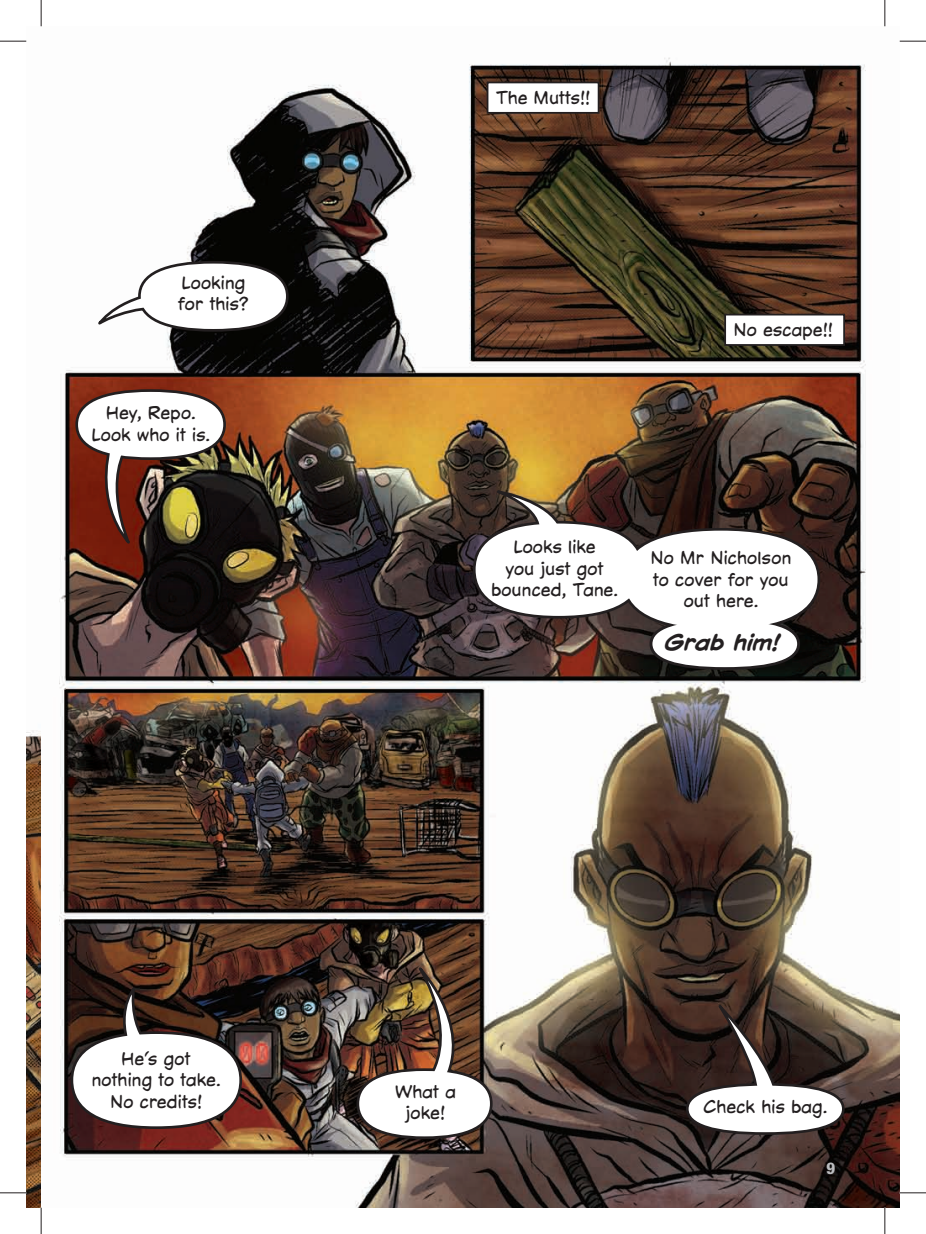
<style>
.page{position:relative;width:926px;height:1234px;background:#fff}
.page>*{position:absolute;margin:0;border:0;box-sizing:border-box;transform-origin:0 0}
.t1{font:italic 700 21.35px "CC Dave Gibbons Lower";letter-spacing:.015em;color:#231f20}
.t2{font:17.85px/21.3px "CC Dave Gibbons Lower";letter-spacing:.01em;color:#231f20;text-align:center}
.t3{font:900 15.75px "Glypha LT Std";color:#bcbdc0}
</style>
<div class="page">
<img style="left:26px;top:26px;width:873px;height:1181px">
<div style="left:473px;top:521px;width:171px;height:97px;border:5px solid #231f20;border-radius:50%"></div>
<div style="left:649px;top:618px;width:151px;height:51px;border:5px solid #231f20;border-radius:50%"></div>
<div style="left:75px;top:389px;width:151px;height:71px;border:5px solid #231f20;border-radius:50%"></div>
<div style="left:71px;top:1031px;width:171px;height:97px;border:5px solid #231f20;border-radius:50%"></div>
<div style="left:686px;top:1082px;width:158px;height:52px;border:5px solid #231f20;border-radius:50%"></div>
<div style="left:356px;top:1068px;width:136px;height:70px;border:5px solid #231f20;border-radius:50%"></div>
<div style="left:138px;top:261px;width:151px;height:70px;border:5px solid #231f20;border-radius:50%"></div>
<svg style="left:717px;top:1005px;width:61px;height:85px;background:#493b37"></svg>
<img style="left:416px;top:968px;width:67px;height:120px">
<svg style="left:110px;top:988px;width:58px;height:53px;background:#45342c"></svg>
<svg style="left:495px;top:491px;width:69px;height:41px;background:#73634d"></svg>
<svg style="left:85px;top:439px;width:53px;height:106px;background:#7c382b"></svg>
<svg style="left:97px;top:289px;width:83px;height:37px"></svg>
<div style="left:624px;top:530px;width:193px;height:98px;background:#fff;border-radius:50%"></div>
<div style="left:475px;top:523px;width:166px;height:92px;background:#fff;border-radius:50%"></div>
<div style="left:652px;top:620px;width:145px;height:47px;background:#fff;border-radius:50%"></div>
<div style="left:78px;top:392px;width:145px;height:65px;background:#fff;border-radius:50%"></div>
<div style="left:73px;top:1033px;width:166px;height:93px;background:#fff;border-radius:50%"></div>
<div style="left:688px;top:1085px;width:154px;height:46px;background:#fff;border-radius:50%"></div>
<div style="left:359px;top:1070px;width:131px;height:66px;background:#fff;border-radius:50%"></div>
<div style="left:141px;top:263px;width:145px;height:66px;background:#fff;border-radius:50%"></div>
<div style="left:487px;top:82px;width:111px;height:31px;background:#fff"></div>
<div style="left:486px;top:82px;width:113px;height:32px;border:2px solid #231f20"></div>
<div style="left:725px;top:314px;width:119px;height:31px;background:#fff"></div>
<div style="left:724px;top:313px;width:121px;height:33px;border:2px solid #231f20"></div>
<svg style="left:0;top:41px;width:26px;height:1px"></svg>
<svg style="left:899px;top:41px;width:27px;height:1px"></svg>
<svg style="left:0;top:1192px;width:26px;height:1px"></svg>
<svg style="left:899px;top:1192px;width:27px;height:1px"></svg>
<svg style="left:41px;top:0;width:1px;height:26px"></svg>
<svg style="left:41px;top:1207px;width:1px;height:26px"></svg>
<svg style="left:884px;top:0;width:1px;height:26px"></svg>
<svg style="left:884px;top:1207px;width:1px;height:26px"></svg>
<p class="t2" style="left:178px;top:274px;width:72px;text-align:left">Looking for this?</p>
<p class="t2" style="left:91px;top:404px;width:120px">Hey, Repo.<br>Look who it is.</p>
<p class="t2" style="left:496px;top:90px;width:95px">The Mutts!!</p>
<p class="t2" style="left:733px;top:322px;width:101px">No escape!!</p>
<p class="t2" style="left:491px;top:538px;width:128px">Looks like<br>you just got bounced, Tane.</p>
<p class="t2" style="left:650px;top:549px;width:142px">No Mr Nicholson to cover for you out here.</p>
<p class="t1" style="left:664px;top:633px;width:115px">Grab him!</p>
<p class="t2" style="left:92px;top:1049px;width:130px">He’s got nothing to take.<br>No credits!</p>
<p class="t2" style="left:395px;top:1082px;width:62px">What a joke!</p>
<p class="t2" style="left:703px;top:1097px;width:125px">Check his bag.</p>
<p class="t3" style="left:826px;top:1162px;width:10px">9</p>
</div>
